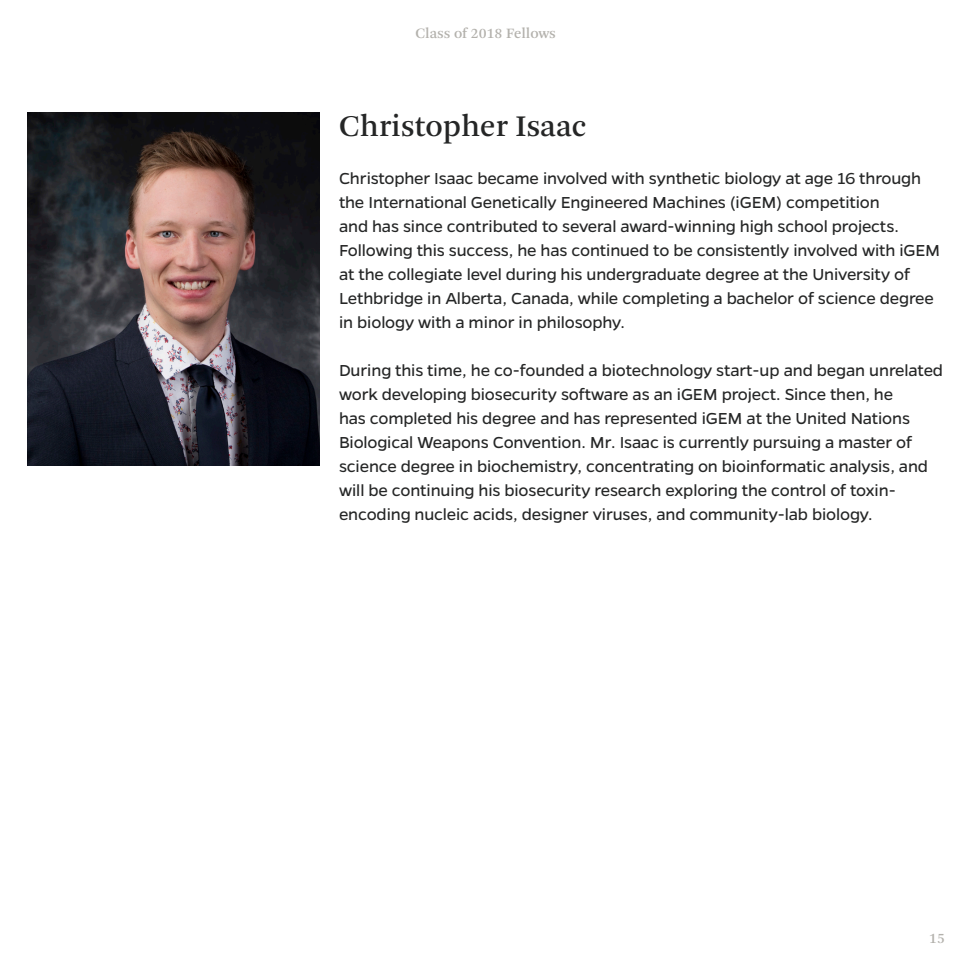
<style>
.page{position:relative;width:972px;height:972px;background:#fff}
.page>*{position:absolute;margin:0;border:0;box-sizing:border-box;transform-origin:0 0}
.Bio_H1{font:31.5px "Arnhem Pro";color:#252626}
.Bio_paragraph{font:18px/24px "Gentona";letter-spacing:-.01em;color:#252626}
.t1{font:15px "Arnhem Pro";color:#b3b1ac}
</style>
<div class="page">
<img style="left:27px;top:112px;width:293px;height:353px">
<p class="t1" style="left:415px;top:24px;width:142px">Class of 2018 Fellows</p>
<p class="Bio_H1" style="left:339px;top:106px;width:249px">Christopher Isaac</p>
<p class="Bio_paragraph" style="left:339px;top:166px;width:603px">Christopher Isaac became involved with synthetic biology at age 16 through the International Genetically Engineered Machines (iGEM) competition<br>and has since contributed to several award-winning high school projects.<br>Following this success, he has continued to be consistently involved with iGEM at the collegiate level during his undergraduate degree at the University of Lethbridge in Alberta, Canada, while completing a bachelor of science degree in biology with a minor in philosophy.</p>
<p class="Bio_paragraph" style="left:339px;top:358px;width:606px">During this time, he co-founded a biotechnology start-up and began unrelated work developing biosecurity software as an iGEM project. Since then, he<br>has completed his degree and has represented iGEM at the United Nations Biological Weapons Convention. Mr. Isaac is currently pursuing a master of science degree in biochemistry, concentrating on bioinformatic analysis, and will be continuing his biosecurity research exploring the control of toxin&shy;encoding nucleic acids, designer viruses, and community-lab biology.</p>
<p class="t1" style="left:929px;top:928px;width:17px">15</p>
</div>
